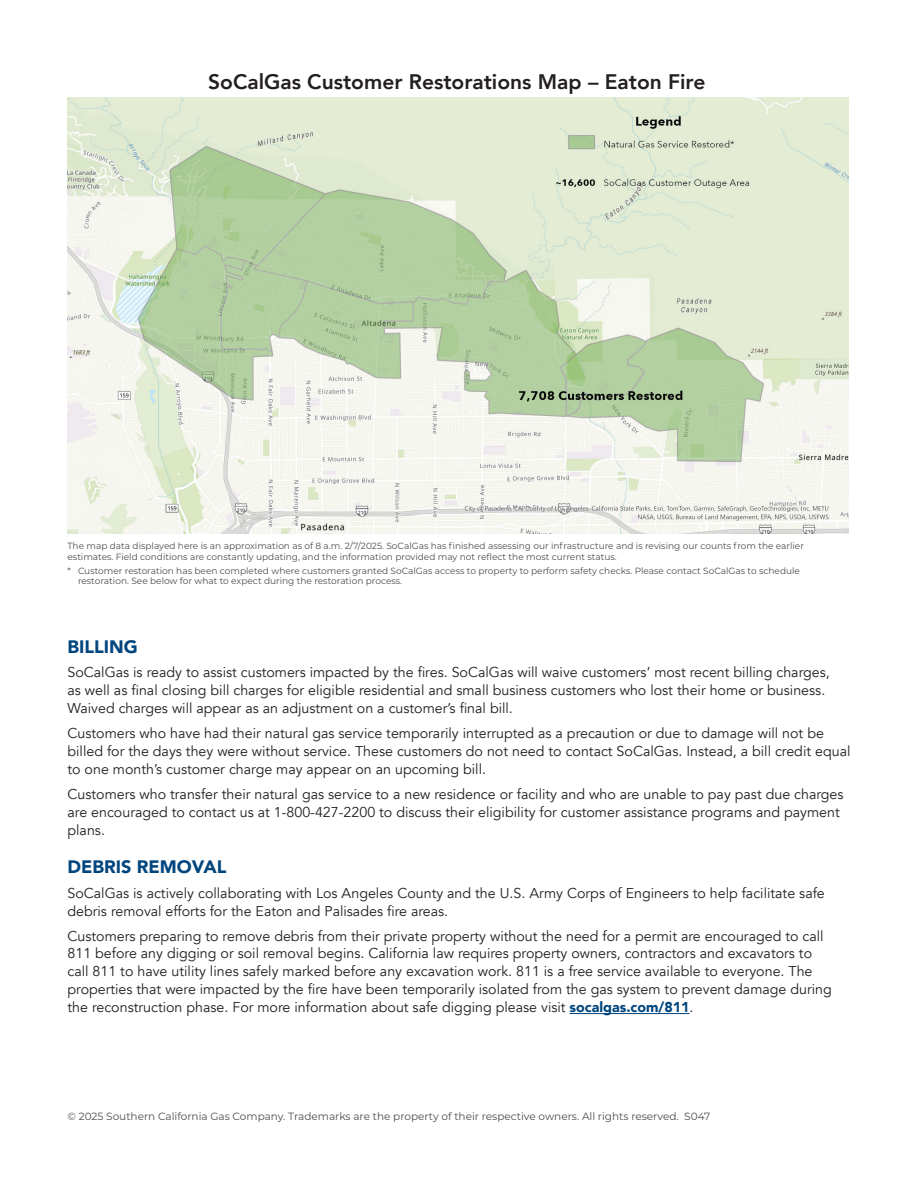
<style>
.page{position:relative;width:918px;height:1188px;background:#fff}
.page>*{position:absolute;margin:0;border:0;box-sizing:border-box;transform-origin:0 0}
.t1{font:800 21px "Avenir";color:#231f20}
.t2{font:900 18px "Avenir";color:#00457d}
.t3{font:14.25px/18px "Avenir";color:#231f20}
.t4{font:10.5px "Montserrat";color:#4b4c4d}
.t5{font:9px/10.8px "Montserrat";color:#4b4c4d}
.s1{font-weight:900;color:#00457d}
</style>
<div class="page">
<hr style="left:570px;top:1013px;width:120px;height:1px;background:#00457d">
<img style="left:67px;top:98px;width:781px;height:435px">
<h1 class="t1" style="left:208px;top:65px;width:499px">SoCalGas Customer Restorations Map – Eaton Fire</h1>
<p class="t5" style="left:68px;top:540px;width:738px">The map data displayed here is an approximation as of 8 a.m. 2/7/2025. SoCalGas has finished assessing our infrastructure and is revising our counts from the earlier estimates. Field conditions are constantly updating, and the information provided may not reflect the most current status.</p>
<p class="t5" style="left:78px;top:565px;width:724px;text-indent:-11px">* Customer restoration has been completed where customers granted SoCalGas access to property to perform safety checks. Please contact SoCalGas to schedule restoration. See below for what to expect during the restoration process.</p>
<p class="t2" style="left:68px;top:631px;width:72px">BILLING</p>
<p class="t3" style="left:68px;top:664px;width:764px">SoCalGas is ready to assist customers impacted by the fires. SoCalGas will waive customers’ most recent billing charges, as well as final closing bill charges for eligible residential and small business customers who lost their home or business.<br>Waived charges will appear as an adjustment on a customer’s final bill.</p>
<p class="t3" style="left:68px;top:724px;width:785px">Customers who have had their natural gas service temporarily interrupted as a precaution or due to damage will not be billed for the days they were without service. These customers do not need to contact SoCalGas. Instead, a bill credit equal to one month’s customer charge may appear on an upcoming bill.</p>
<p class="t3" style="left:68px;top:785px;width:778px">Customers who transfer their natural gas service to a new residence or facility and who are unable to pay past due charges are encouraged to contact us at 1-800-427-2200 to discuss their eligibility for customer assistance programs and payment plans.</p>
<p class="t2" style="left:68px;top:851px;width:160px">DEBRIS REMOVAL</p>
<p class="t3" style="left:68px;top:884px;width:759px">SoCalGas is actively collaborating with Los Angeles County and the U.S. Army Corps of Engineers to help facilitate safe debris removal efforts for the Eaton and Palisades fire areas.</p>
<p class="t3" style="left:68px;top:927px;width:766px">Customers preparing to remove debris from their private property without the need for a permit are encouraged to call 811 before any digging or soil removal begins. California law requires property owners, contractors and excavators to call 811 to have utility lines safely marked before any excavation work. 811 is a free service available to everyone. The properties that were impacted by the fire have been temporarily isolated from the gas system to prevent damage during the reconstruction phase. For more information about safe digging please visit <span class="s1">socalgas.com/811</span>.</p>
<p class="t4" style="left:68px;top:1109px;width:644px">© 2025 Southern California Gas Company. Trademarks are the property of their respective owners. All rights reserved. S047</p>
</div>
